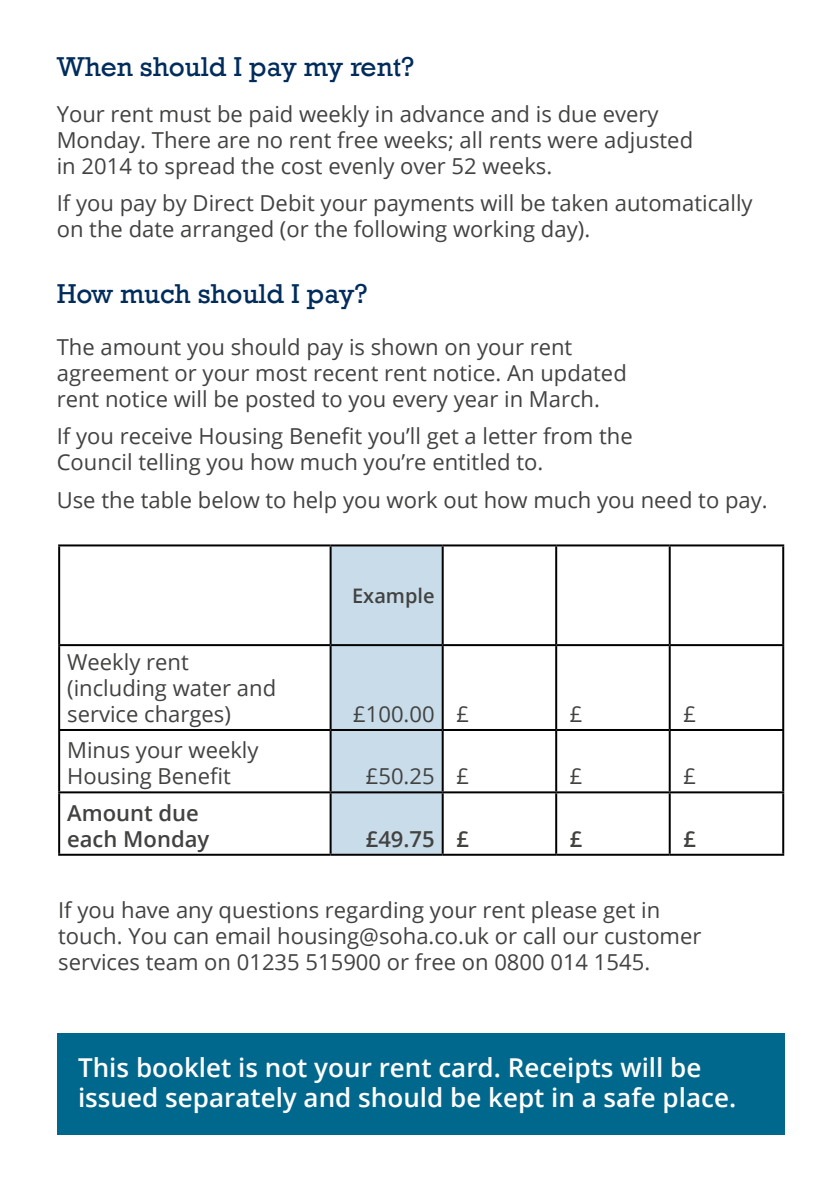
<style>
.page{position:relative;width:840px;height:1191px;background:#fff}
.page>*{position:absolute;margin:0;border:0;box-sizing:border-box;transform-origin:0 0}
.t1{font:28px "Rockwell";color:#002c5c}
.t2{font:600 26px/30px "Open Sans";color:#fff}
.t3{font:22px/26px "Open Sans";color:#424241}
.t4{font:600 22px/26px "Open Sans";color:#424241}
.t5{font:600 20px "Open Sans";color:#424241}
</style>
<div class="page">
<div style="left:57px;top:1033px;width:727px;height:101px;background:#00678d"></div>
<div style="left:331px;top:546px;width:110px;height:307px;background:#c8dce9"></div>
<hr style="left:58px;top:544px;width:272px;height:2px;background:#000">
<hr style="left:58px;top:546px;width:2px;height:98px;background:#000">
<hr style="left:330px;top:544px;width:112px;height:2px;background:#000">
<hr style="left:329px;top:546px;width:2px;height:98px;background:#000">
<hr style="left:442px;top:544px;width:114px;height:2px;background:#000">
<hr style="left:441px;top:546px;width:2px;height:98px;background:#000">
<hr style="left:556px;top:544px;width:113px;height:2px;background:#000">
<hr style="left:555px;top:546px;width:2px;height:98px;background:#000">
<hr style="left:669px;top:544px;width:114px;height:2px;background:#000">
<hr style="left:668px;top:546px;width:2px;height:98px;background:#000">
<hr style="left:781px;top:546px;width:2px;height:98px;background:#000">
<hr style="left:58px;top:644px;width:272px;height:2px;background:#000">
<hr style="left:58px;top:646px;width:2px;height:83px;background:#000">
<hr style="left:330px;top:644px;width:112px;height:2px;background:#000">
<hr style="left:329px;top:646px;width:2px;height:83px;background:#000">
<hr style="left:442px;top:644px;width:114px;height:2px;background:#000">
<hr style="left:441px;top:646px;width:2px;height:83px;background:#000">
<hr style="left:556px;top:644px;width:113px;height:2px;background:#000">
<hr style="left:555px;top:646px;width:2px;height:83px;background:#000">
<hr style="left:669px;top:644px;width:114px;height:2px;background:#000">
<hr style="left:668px;top:646px;width:2px;height:83px;background:#000">
<hr style="left:781px;top:646px;width:2px;height:83px;background:#000">
<hr style="left:58px;top:729px;width:272px;height:2px;background:#000">
<hr style="left:58px;top:731px;width:2px;height:60px;background:#000">
<hr style="left:330px;top:729px;width:112px;height:2px;background:#000">
<hr style="left:329px;top:731px;width:2px;height:60px;background:#000">
<hr style="left:442px;top:729px;width:114px;height:2px;background:#000">
<hr style="left:441px;top:731px;width:2px;height:60px;background:#000">
<hr style="left:556px;top:729px;width:113px;height:2px;background:#000">
<hr style="left:555px;top:731px;width:2px;height:60px;background:#000">
<hr style="left:669px;top:729px;width:114px;height:2px;background:#000">
<hr style="left:668px;top:731px;width:2px;height:60px;background:#000">
<hr style="left:781px;top:731px;width:2px;height:60px;background:#000">
<hr style="left:58px;top:791px;width:272px;height:2px;background:#000">
<hr style="left:58px;top:793px;width:2px;height:60px;background:#000">
<hr style="left:330px;top:791px;width:112px;height:2px;background:#000">
<hr style="left:329px;top:793px;width:2px;height:60px;background:#000">
<hr style="left:442px;top:791px;width:114px;height:2px;background:#000">
<hr style="left:441px;top:793px;width:2px;height:60px;background:#000">
<hr style="left:556px;top:791px;width:113px;height:2px;background:#000">
<hr style="left:555px;top:793px;width:2px;height:60px;background:#000">
<hr style="left:669px;top:791px;width:114px;height:2px;background:#000">
<hr style="left:668px;top:793px;width:2px;height:60px;background:#000">
<hr style="left:781px;top:793px;width:2px;height:60px;background:#000">
<hr style="left:58px;top:853px;width:272px;height:2px;background:#000">
<hr style="left:330px;top:853px;width:112px;height:2px;background:#000">
<hr style="left:442px;top:853px;width:114px;height:2px;background:#000">
<hr style="left:556px;top:853px;width:113px;height:2px;background:#000">
<hr style="left:669px;top:853px;width:114px;height:2px;background:#000">
<p class="t1" style="left:57px;top:51px;width:359px">When should I pay my rent?</p>
<p class="t3" style="left:57px;top:100px;width:637px">Your rent must be paid weekly in advance and is due every<br>Monday. There are no rent free weeks; all rents were adjusted in 2014 to spread the cost evenly over 52 weeks.</p>
<p class="t3" style="left:57px;top:190px;width:697px">If you pay by Direct Debit your payments will be taken automatically on the date arranged (or the following working day).</p>
<p class="t1" style="left:57px;top:278px;width:312px">How much should I pay?</p>
<p class="t3" style="left:57px;top:333px;width:571px">The amount you should pay is shown on your rent agreement or your most recent rent notice. An updated rent notice will be posted to you every year in March.</p>
<p class="t3" style="left:57px;top:423px;width:577px">If you receive Housing Benefit you’ll get a letter from the<br>Council telling you how much you’re entitled to.</p>
<p class="t3" style="left:57px;top:486px;width:712px">Use the table below to help you work out how much you need to pay.</p>
<p class="t3" style="left:67px;top:648px;width:210px">Weekly rent (including water and service charges)</p>
<p class="t3" style="left:67px;top:737px;width:193px">Minus your weekly<br>Housing Benefit</p>
<p class="t4" style="left:67px;top:799px;width:143px">Amount due each Monday</p>
<p class="t5" style="left:352px;top:582px;width:84px">Example</p>
<p class="t3" style="left:353px;top:700px;width:117px">£100.00 £</p>
<p class="t3" style="left:569px;top:700px;width:14px">£</p>
<p class="t3" style="left:683px;top:700px;width:14px">£</p>
<p class="t3" style="left:365px;top:763px;width:105px">£50.25 £</p>
<p class="t3" style="left:569px;top:763px;width:14px">£</p>
<p class="t3" style="left:683px;top:763px;width:14px">£</p>
<p class="t4" style="left:365px;top:825px;width:105px">£49.75 £</p>
<p class="t4" style="left:569px;top:825px;width:14px">£</p>
<p class="t4" style="left:683px;top:825px;width:14px">£</p>
<p class="t3" style="left:58px;top:896px;width:644px">If you have any questions regarding your rent please get in touch. You can email housing@soha.co.uk or call our customer services team on 01235 515900 or free on 0800 014 1545.</p>
<p class="t2" style="left:78px;top:1052px;width:659px">This booklet is not your rent card. Receipts will be issued separately and should be kept in a safe place.</p>
</div>
